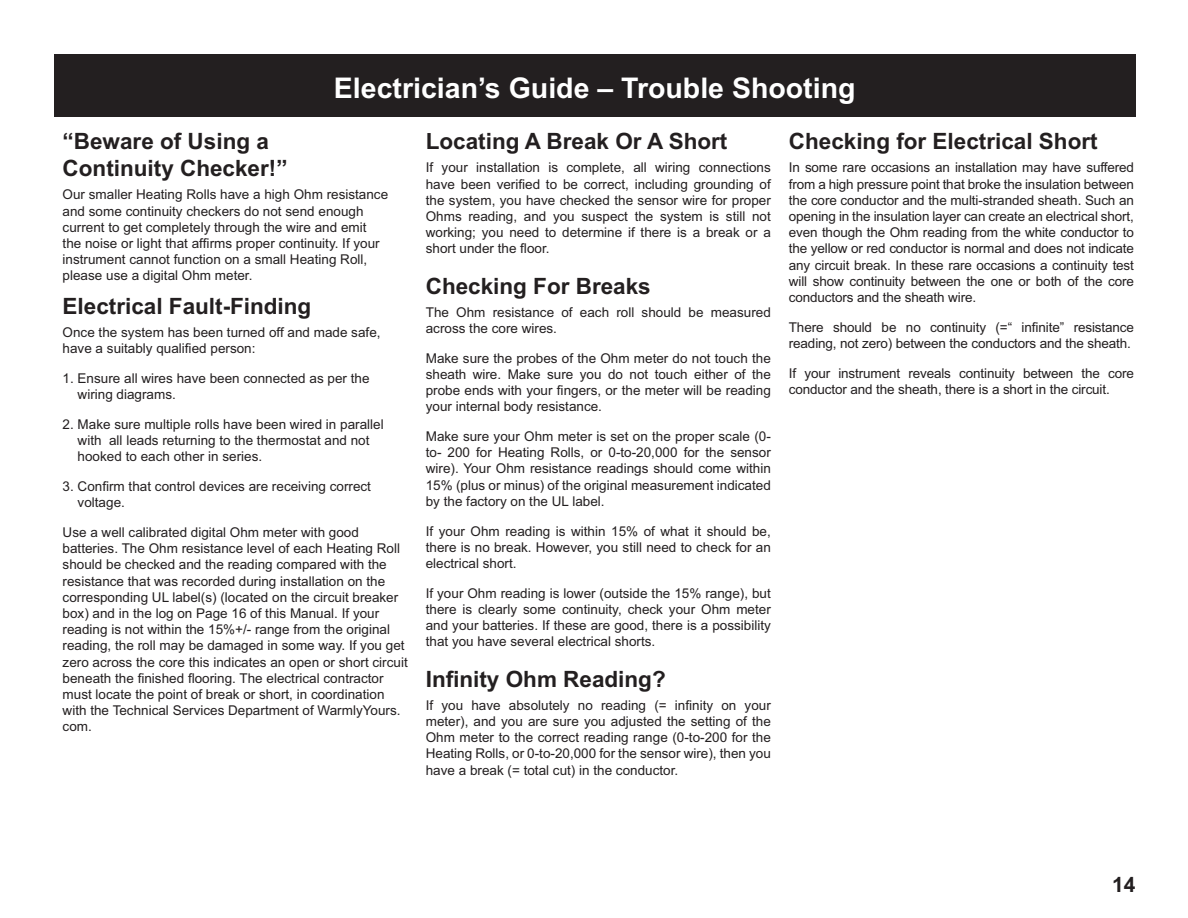
<style>
.page{position:relative;width:1188px;height:918px;background:#fff}
.page>*{position:absolute;margin:0;border:0;box-sizing:border-box;transform-origin:0 0}
.t1{font:700 28.5px "Arial";color:#fff}
.t2{font:700 22.5px/27px "Arial";color:#231f20}
.t3{font:700 21px "Arial";color:#231f20}
.t4{font:13.5px/16.2px "Arial";color:#231f20}
</style>
<div class="page">
<div style="left:54px;top:54px;width:1082px;height:63px;background:#231f20"></div>
<p class="t1" style="left:334px;top:78px;width:523px">Electrician’s Guide – Trouble Shooting</p>
<p class="t2" style="left:63px;top:130px;width:227px">“Beware of Using a<br>Continuity Checker!”</p>
<p class="t4" style="left:63px;top:188px;width:327px">Our smaller Heating Rolls have a high Ohm resistance and some continuity checkers do not send enough current to get completely through the wire and emit the noise or light that affirms proper continuity. If your instrument cannot function on a small Heating Roll, please use a digital Ohm meter.</p>
<p class="t2" style="left:63px;top:295px;width:250px">Electrical Fault-Finding</p>
<p class="t4" style="left:63px;top:326px;width:319px">Once the system has been turned off and made safe, have a suitably qualified person:</p>
<p class="t4" style="left:78px;top:371px;width:293px;text-indent:-15px">1. Ensure all wires have been connected as per the wiring diagrams.</p>
<p class="t4" style="left:78px;top:417px;width:308px;text-indent:-15px">2. Make sure multiple rolls have been wired in parallel with all leads returning to the thermostat and not hooked to each other in series.</p>
<p class="t4" style="left:78px;top:479px;width:295px;text-indent:-15px">3. Confirm that control devices are receiving correct voltage.</p>
<p class="t4" style="left:63px;top:525px;width:347px">Use a well calibrated digital Ohm meter with good batteries. The Ohm resistance level of each Heating Roll should be checked and the reading compared with the resistance that was recorded during installation on the corresponding UL label(s) (located on the circuit breaker box) and in the log on Page 16 of this Manual. If your reading is not within the 15%+/- range from the original reading, the roll may be damaged in some way. If you get zero across the core this indicates an open or short circuit beneath the finished flooring. The electrical contractor must locate the point of break or short, in coordination with the Technical Services Department of WarmlyYours. com.</p>
<p class="t2" style="left:426px;top:130px;width:303px">Locating A Break Or A Short</p>
<p class="t4" style="left:426px;top:161px;width:347px;text-align:justify">If your installation is complete, all wiring connections have been verified to be correct, including grounding of the system, you have checked the sensor wire for proper Ohms reading, and you suspect the system is still not working; you need to determine if there is a break or a short under the floor.</p>
<p class="t2" style="left:426px;top:275px;width:227px">Checking For Breaks</p>
<p class="t4" style="left:426px;top:305px;width:347px">The Ohm resistance of each roll should be measured across the core wires.</p>
<p class="t4" style="left:426px;top:351px;width:347px;text-align:justify">Make sure the probes of the Ohm meter do not touch the sheath wire. Make sure you do not touch either of the probe ends with your fingers, or the meter will be reading your internal body resistance.</p>
<p class="t4" style="left:426px;top:430px;width:347px;text-align:justify">Make sure your Ohm meter is set on the proper scale (0- to- 200 for Heating Rolls, or 0-to-20,000 for the sensor wire). Your Ohm resistance readings should come within 15% (plus or minus) of the original measurement indicated by the factory on the UL label.</p>
<p class="t4" style="left:426px;top:524px;width:347px;text-align:justify">If your Ohm reading is within 15% of what it should be, there is no break. However, you still need to check for an electrical short.</p>
<p class="t4" style="left:426px;top:586px;width:347px;text-align:justify">If your Ohm reading is lower (outside the 15% range), but there is clearly some continuity, check your Ohm meter and your batteries. If these are good, there is a possibility that you have several electrical shorts.</p>
<p class="t2" style="left:426px;top:668px;width:242px">Infinity Ohm Reading?</p>
<p class="t4" style="left:426px;top:698px;width:347px;text-align:justify">If you have absolutely no reading (= infinity on your meter), and you are sure you adjusted the setting of the Ohm meter to the correct reading range (0-to-200 for the Heating Rolls, or 0-to-20,000 for the sensor wire), then you have a break (= total cut) in the conductor.</p>
<p class="t2" style="left:789px;top:130px;width:310px">Checking for Electrical Short</p>
<p class="t4" style="left:789px;top:161px;width:347px;text-align:justify">In some rare occasions an installation may have suffered from a high pressure point that broke the insulation between the core conductor and the multi-stranded sheath. Such an opening in the insulation layer can create an electrical short, even though the Ohm reading from the white conductor to the yellow or red conductor is normal and does not indicate any circuit break. In these rare occasions a continuity test will show continuity between the one or both of the core conductors and the sheath wire.</p>
<p class="t4" style="left:789px;top:320px;width:347px">There should be no continuity (=“ infinite” resistance reading, not zero) between the conductors and the sheath.</p>
<p class="t4" style="left:789px;top:366px;width:347px">If your instrument reveals continuity between the core conductor and the sheath, there is a short in the circuit.</p>
<p class="t3" style="left:1112px;top:877px;width:25px">14</p>
</div>
